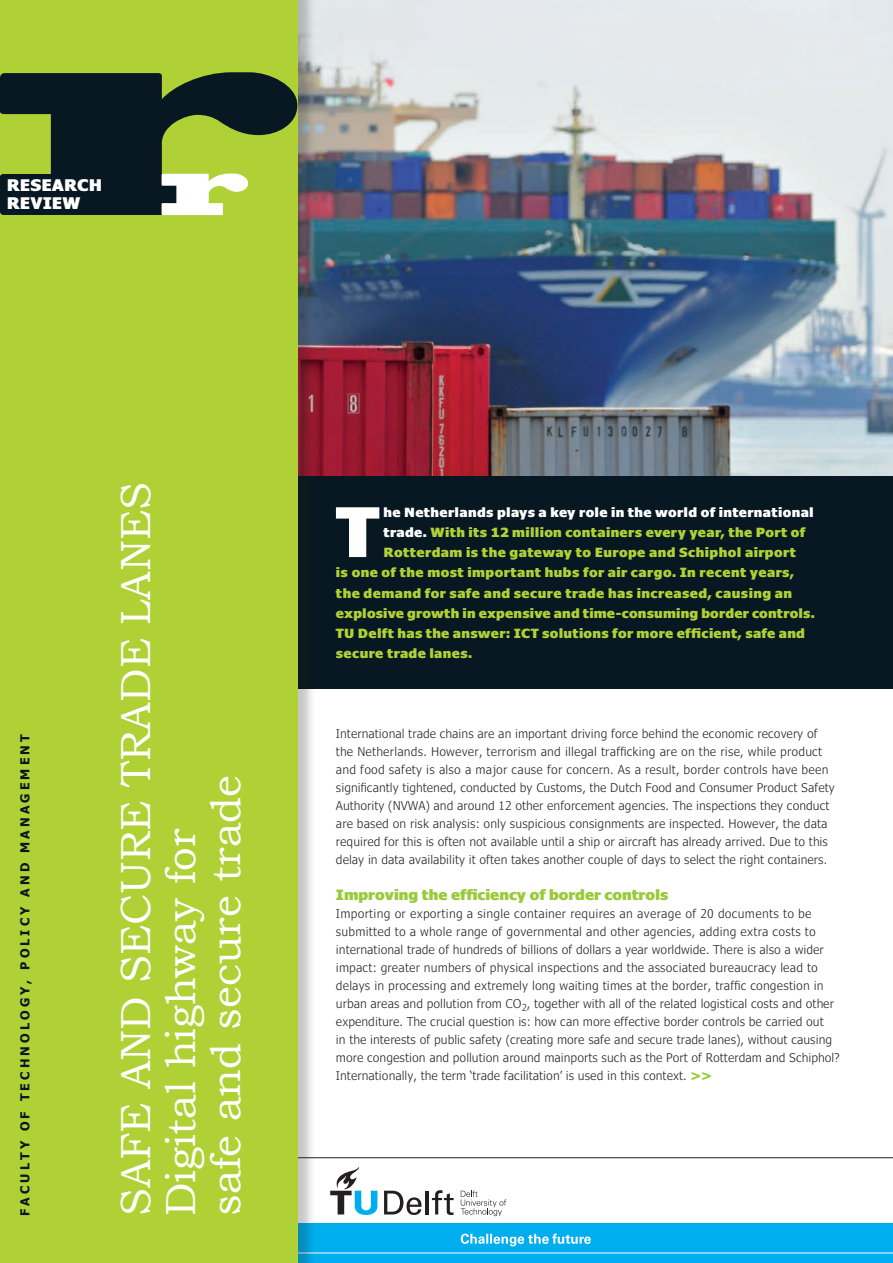
<style>
.page{position:relative;width:893px;height:1263px;background:#fff}
.page>*{position:absolute;margin:0;border:0;box-sizing:border-box;transform-origin:0 0}
.t1{font:900 68.4px "Tahoma Tu";color:#fff}
.t2{font:42px/45px "Bookman Old Style";color:#fff}
.t3{font:900 16.2px/17.2px "Tahoma Tu";color:#fff}
.t4{font:900 14.25px "Tahoma Tu";color:#99ca3b}
.t5{font:900 12.75px "Tahoma Tu";letter-spacing:.03em;color:#b0d136}
.t6{font:900 12.75px "Tahoma Tu";letter-spacing:.025em;color:#fff}
.t7{font:700 12.45px "Tahoma Tu";letter-spacing:.25em;color:#071822}
.t8{font:300 12.15px/18px "Tahoma Tu";color:#231f20}
.s1{color:#fff}
.s2{font-weight:900;color:#99ca3b}
</style>
<div class="page">
<img style="left:316px;top:0;width:577px;height:476px">
<div style="left:0;top:476px;width:893px;height:213px;background:#071822"></div>
<div style="left:0;top:1223px;width:893px;height:40px;background:#00aeef"></div>
<hr style="left:0;top:1253px;width:893px;height:1px;background:#fff">
<svg style="left:461px;top:1190px;width:45px;height:26px"></svg>
<hr style="left:425px;top:1191px;width:3px;height:23px;background:#231f20">
<svg style="left:330px;top:1167px;width:47px;height:48px"></svg>
<svg style="left:432px;top:1190px;width:22px;height:25px"></svg>
<svg style="left:384px;top:1191px;width:37px;height:24px"></svg>
<svg style="left:461px;top:1233px;width:130px;height:13px"></svg>
<hr style="left:0;top:1157px;width:893px;height:1px;background:#231f20">
<div style="left:0;top:0;width:316px;height:1263px;background:#231f20;opacity:.25"></div>
<div style="left:0;top:0;width:298px;height:1263px;background:#b0d136"></div>
<svg style="left:0;top:72px;width:297px;height:143px"></svg>
<h3 class="t3" style="left:7px;top:176px;width:97px;text-indent:45px">arch review</h3>
<h3 class="t3" style="left:7px;top:176px;width:12px">rese</h3>
<p class="t7" style="left:17px;top:1216px;width:483px;rotate:-90deg">faculty of technology, policy and management</p>
<h2 class="t2" style="left:113px;top:1216px;width:736px;rotate:-90deg">SAFE AND SECURE TRADE LANES<br>Digital highway for<br>safe and secure trade</h2>
<h1 class="t1" style="left:336px;top:488px;width:45px">T</h1>
<p class="t6" style="left:383px;top:504px;width:432px">he Netherlands plays a key role in the world of international</p>
<p class="t5" style="left:383px;top:524px;width:423px"><span class="s1">trade.</span> With its 12 million containers every year, the Port of</p>
<p class="t5" style="left:383px;top:544px;width:414px">Rotterdam is the gateway to Europe and Schiphol airport</p>
<p class="t5" style="left:336px;top:564px;width:460px">is one of the most important hubs for air cargo. In recent years,</p>
<p class="t5" style="left:336px;top:585px;width:458px">the demand for safe and secure trade has increased, causing an</p>
<p class="t5" style="left:336px;top:605px;width:480px">explosive growth in expensive and time-consuming border controls.</p>
<p class="t5" style="left:336px;top:625px;width:471px">TU Delft has the answer: ICT solutions for more efficient, safe and</p>
<p class="t5" style="left:336px;top:645px;width:138px">secure trade lanes.</p>
<p class="t8" style="left:336px;top:724px;width:501px">International trade chains are an important driving force behind the economic recovery of the Netherlands. However, terrorism and illegal trafficking are on the rise, while product and food safety is also a major cause for concern. As a result, border controls have been significantly tightened, conducted by Customs, the Dutch Food and Consumer Product Safety Authority (NVWA) and around 12 other enforcement agencies. The inspections they conduct are based on risk analysis: only suspicious consignments are inspected. However, the data required for this is often not available until a ship or aircraft has already arrived. Due to this delay in data availability it often takes another couple of days to select the right containers.</p>
<p class="t4" style="left:336px;top:886px;width:334px">Improving the efficiency of border controls</p>
<p class="t8" style="left:336px;top:904px;width:505px">Importing or exporting a single container requires an average of 20 documents to be submitted to a whole range of governmental and other agencies, adding extra costs to international trade of hundreds of billions of dollars a year worldwide. There is also a wider impact: greater numbers of physical inspections and the associated bureaucracy lead to delays in processing and extremely long waiting times at the border, traffic congestion in urban areas and pollution from CO<sub>2</sub>, together with all of the related logistical costs and other expenditure. The crucial question is: how can more effective border controls be carried out<br>in the interests of public safety (creating more safe and secure trade lanes), without causing more congestion and pollution around mainports such as the Port of Rotterdam and Schiphol?<br>Internationally, the term ‘trade facilitation’ is used in this context. <span class="s2">&gt;&gt;</span></p>
</div>
